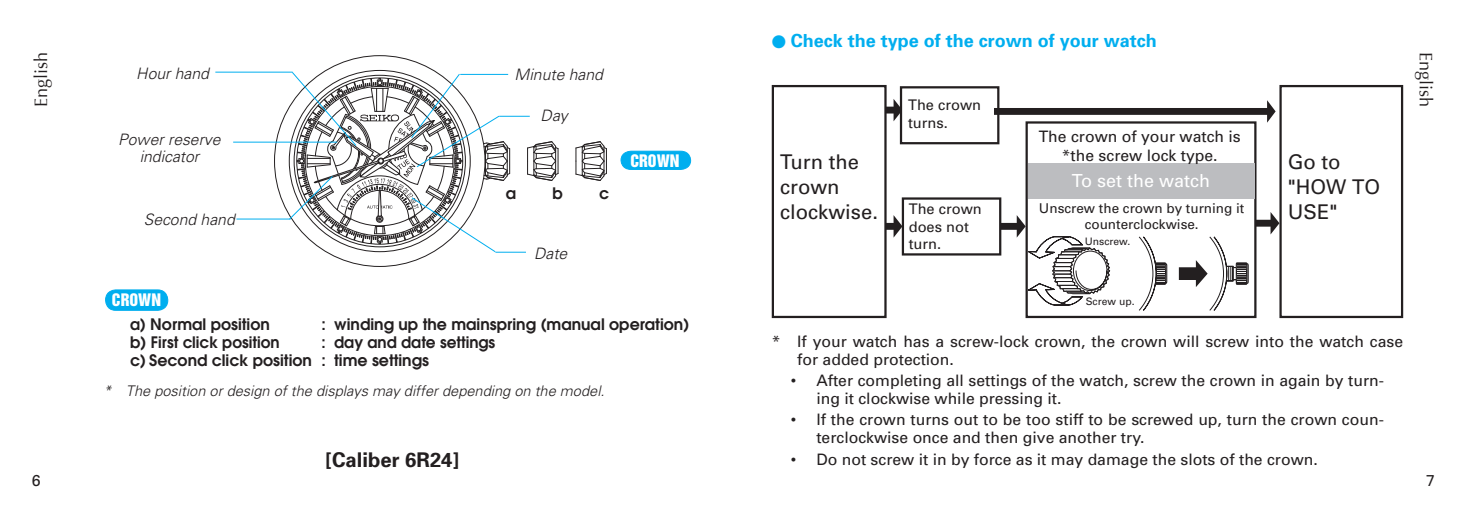
<style>
.page{position:relative;width:1467px;height:511px;background:#fff}
.page>*{position:absolute;margin:0;border:0;box-sizing:border-box;transform-origin:0 0}
.t1{font:20.25px/24.8px "Univers";color:#231f20}
.t2{font:700 20.25px "Univers";color:#231f20}
.t3{font:700 18px "Univers";color:#00aeef}
.t4{font:18px "Optima";color:#231f20}
.t5{font:18px "Univers";color:#fff}
.t6{font:15.75px/18px "Univers";color:#231f20}
.t7{font:600 15.75px/18px "Avant Garde";color:#231f20}
.t8{font:italic 300 15.75px/16.9px "Univers";color:#231f20;text-align:center}
.t9{font:15.75px "Helvetica Inserat";color:#fff}
.t10{font:italic 300 14.62px "Univers";color:#231f20}
.t11{font:14.62px/17.6px "Univers";color:#231f20}
.t12{font:13.5px/16.2px "Univers";color:#231f20;text-align:center}
.t13{font:10.35px "Univers";color:#231f20}
</style>
<div class="page">
<svg style="left:887px;top:215px;width:15px;height:22px"></svg>
<svg style="left:887px;top:99px;width:13px;height:22px"></svg>
<div style="left:1026px;top:121px;width:231px;height:197px;border:2px solid #231f20"></div>
<div style="left:772px;top:85px;width:115px;height:233px;border:2px solid #231f20"></div>
<div style="left:900px;top:86px;width:99px;height:58px;border:2px solid #231f20"></div>
<div style="left:1279px;top:85px;width:124px;height:233px;border:2px solid #231f20"></div>
<div style="left:902px;top:197px;width:99px;height:58px;border:2px solid #231f20"></div>
<div style="left:1028px;top:163px;width:226px;height:35px;background:#bcbdc0"></div>
<svg style="left:1138px;top:212px;width:141px;height:98px"></svg>
<svg style="left:996px;top:215px;width:114px;height:90px"></svg>
<svg style="left:995px;top:100px;width:281px;height:22px"></svg>
<svg style="left:527px;top:141px;width:32px;height:40px"></svg>
<svg style="left:575px;top:141px;width:32px;height:40px"></svg>
<svg style="left:620px;top:150px;width:71px;height:20px"></svg>
<div style="left:106px;top:289px;width:62px;height:21px;background:#00aeef;border-radius:10px"></div>
<div style="left:105px;top:289px;width:63px;height:21px;border:1px solid #00aeef;border-radius:10px"></div>
<hr style="left:499px;top:116px;width:31px;height:1px;background:#00aeef">
<hr style="left:215px;top:72px;width:78px;height:1px;background:#00aeef">
<hr style="left:236px;top:218px;width:55px;height:1px;background:#00aeef">
<hr style="left:233px;top:142px;width:104px;height:1px;background:#00aeef">
<svg style="left:289px;top:71px;width:221px;height:181px"></svg>
<hr style="left:495px;top:251px;width:31px;height:1px;background:#00aeef">
<p class="t3" style="left:772px;top:30px;width:387px">● Check the type of the crown of your watch</p>
<p class="t4" style="left:31px;top:107px;width:57px;rotate:-90deg">English</p>
<p class="t4" style="left:1436px;top:52px;width:57px;rotate:90deg">English</p>
<p class="t8" style="left:136px;top:65px;width:74px">Hour hand</p>
<p class="t8" style="left:515px;top:66px;width:90px">Minute hand</p>
<p class="t11" style="left:908px;top:96px;width:75px">The crown turns.</p>
<p class="t8" style="left:541px;top:107px;width:29px">Day</p>
<p class="t8" style="left:118px;top:131px;width:104px">Power reserve indicator</p>
<p class="t8" style="left:144px;top:211px;width:93px">Second hand</p>
<p class="t9" style="left:112px;top:290px;width:51px">CROWN</p>
<p class="t7" style="left:506px;top:184px;width:12px">a</p>
<p class="t7" style="left:552px;top:184px;width:12px">b</p>
<p class="t7" style="left:599px;top:184px;width:12px">c</p>
<p class="t8" style="left:534px;top:245px;width:35px">Date</p>
<p class="t9" style="left:630px;top:151px;width:51px">CROWN</p>
<p class="t7" style="left:130px;top:315px;width:141px">a) Normal position</p>
<p class="t7" style="left:322px;top:315px;width:369px">: winding up the mainspring (manual operation)</p>
<p class="t7" style="left:130px;top:333px;width:151px">b) First click position</p>
<p class="t7" style="left:130px;top:333px;width:367px;text-indent:191px">: day and date settings c) Second click position : time settings</p>
<p class="t10" style="left:104px;top:382px;width:503px">* The position or design of the displays may differ depending on the model.</p>
<p class="t2" style="left:325px;top:447px;width:135px">[Caliber 6R24]</p>
<p class="t1" style="left:780px;top:150px;width:99px">Turn the crown clockwise.</p>
<p class="t6" style="left:1039px;top:127px;width:204px;line-height:18.9px;text-align:center">The crown of your watch is *the screw lock type.</p>
<p class="t5" style="left:1072px;top:170px;width:140px">To set the watch</p>
<p class="t11" style="left:909px;top:200px;width:75px">The crown does not turn.</p>
<p class="t12" style="left:1039px;top:200px;width:207px">Unscrew the crown by turning it counterclockwise.</p>
<p class="t13" style="left:1085px;top:235px;width:47px">Unscrew.</p>
<p class="t13" style="left:1086px;top:295px;width:50px">Screw up.</p>
<p class="t1" style="left:1288px;top:150px;width:94px">Go to "HOW TO<br>USE"</p>
<p class="t6" style="left:797px;top:332px;width:607px;text-indent:-26px">* If your watch has a screw-lock crown, the crown will screw into the watch case for added protection.</p>
<p class="t6" style="left:816px;top:371px;width:569px;text-indent:-26px">• After completing all settings of the watch, screw the crown in again by turn&shy;ing it clockwise while pressing it.</p>
<p class="t6" style="left:816px;top:410px;width:569px;text-indent:-26px">• If the crown turns out to be too stiff to be screwed up, turn the crown coun&shy;terclockwise once and then give another try.</p>
<p class="t6" style="left:791px;top:449px;width:528px">• Do not screw it in by force as it may damage the slots of the crown.</p>
</div>
